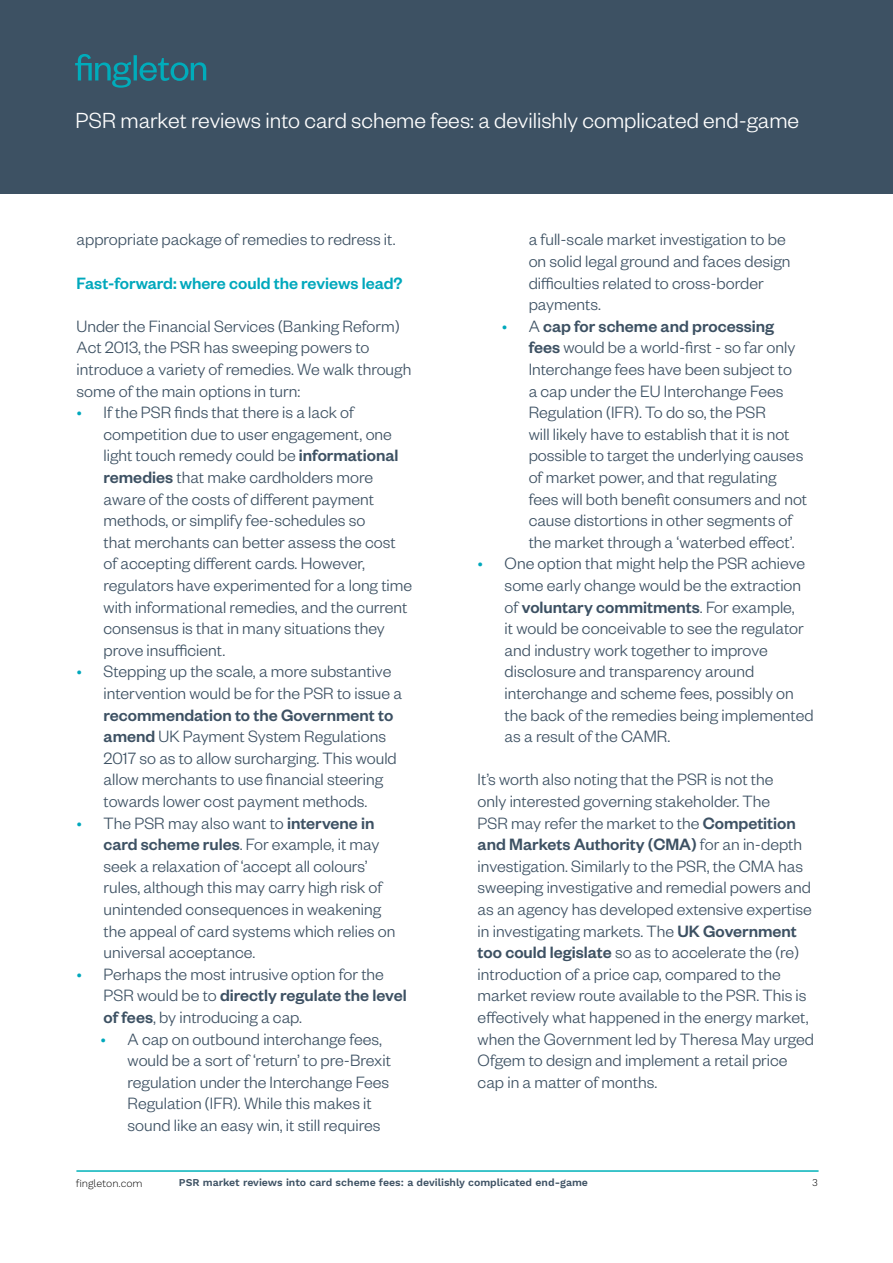
<style>
.page{position:relative;width:893px;height:1263px;background:#fff}
.page>*{position:absolute;margin:0;border:0;box-sizing:border-box;transform-origin:0 0}
.t1{font:300 24px "Founders Grotesk";color:#fff}
.t2{font:300 18px/21.6px "Founders Grotesk";color:#3d5163}
.t3{font:500 18px "Founders Grotesk";color:#00a8bc}
.t4{font:600 10.5px "Work Sans";color:#3d5163}
.t5{font:300 10.5px "Work Sans";color:#000}
.s1{color:#00a8bc}
.s2{font-weight:500}
</style>
<div class="page">
<hr style="left:76px;top:1170px;width:743px;height:2px;background:#00b2b9">
<div style="left:0;top:0;width:893px;height:194px;background:#3d5163"></div>
<svg style="left:75px;top:54px;width:56px;height:34px"></svg>
<hr style="left:134px;top:55px;width:3px;height:25px;background:#00acbb">
<svg style="left:140px;top:58px;width:66px;height:23px"></svg>
<h1 class="t1" style="left:76px;top:106px;width:725px">PSR market reviews into card scheme fees: a devilishly complicated end-game</h1>
<p class="t2" style="left:77px;top:228px;width:321px">appropriate package of remedies to redress it.</p>
<p class="t3" style="left:77px;top:272px;width:328px">Fast-forward: where could the reviews lead?</p>
<p class="t2" style="left:77px;top:314px;width:336px">Under the Financial Services (Banking Reform)<br>Act 2013, the PSR has sweeping powers to introduce a variety of remedies. We walk through some of the main options in turn:</p>
<p class="t2" style="left:104px;top:401px;width:310px;text-indent:-27px"><span class="s1">•</span> If the PSR finds that there is a lack of competition due to user engagement, one light touch remedy could be <span class="s2">informational remedies</span> that make cardholders more aware of the costs of different payment methods, or simplify fee-schedules so<br>that merchants can better assess the cost of accepting different cards. However, regulators have experimented for a long time with informational remedies, and the current consensus is that in many situations they prove insufficient.</p>
<p class="t2" style="left:104px;top:660px;width:300px;text-indent:-27px"><span class="s1">•</span> Stepping up the scale, a more substantive intervention would be for the PSR to issue a</p>
<p class="t2" style="left:104px;top:703px;width:295px"><span class="s2">recommendation to the Government to amend</span> UK Payment System Regulations 2017 so as to allow surcharging. This would allow merchants to use financial steering towards lower cost payment methods.</p>
<p class="t2" style="left:104px;top:811px;width:293px;text-indent:-27px"><span class="s1">•</span> The PSR may also want to <span class="s2">intervene in card scheme rules</span>. For example, it may seek a relaxation of ‘accept all colours’ rules, although this may carry high risk of unintended consequences in weakening the appeal of card systems which relies on universal acceptance.</p>
<p class="t2" style="left:104px;top:962px;width:305px;text-indent:-27px"><span class="s1">•</span> Perhaps the most intrusive option for the<br>PSR would be to <span class="s2">directly regulate the level of fees</span>, by introducing a cap.</p>
<p class="t2" style="left:128px;top:1027px;width:265px;text-indent:-27px"><span class="s1">•</span> A cap on outbound interchange fees, would be a sort of ‘return’ to pre-Brexit regulation under the Interchange Fees Regulation (IFR). While this makes it sound like an easy win, it still requires</p>
<p class="t2" style="left:529px;top:228px;width:263px">a full-scale market investigation to be on solid legal ground and faces design difficulties related to cross-border payments.</p>
<p class="t2" style="left:529px;top:314px;width:280px;text-indent:-27px"><span class="s1">•</span> A <span class="s2">cap for scheme and processing fees</span> would be a world-first - so far only Interchange fees have been subject to<br>a cap under the EU Interchange Fees Regulation (IFR). To do so, the PSR<br>will likely have to establish that it is not possible to target the underlying causes of market power, and that regulating fees will both benefit consumers and not cause distortions in other segments of the market through a ‘waterbed effect’.</p>
<p class="t2" style="left:505px;top:552px;width:310px;text-indent:-27px"><span class="s1">•</span> One option that might help the PSR achieve some early change would be the extraction of <span class="s2">voluntary commitments</span>. For example,<br>it would be conceivable to see the regulator and industry work together to improve disclosure and transparency around interchange and scheme fees, possibly on the back of the remedies being implemented as a result of the CAMR.</p>
<p class="t2" style="left:478px;top:768px;width:338px">It’s worth also noting that the PSR is not the<br>only interested governing stakeholder. The<br>PSR may refer the market to the <span class="s2">Competition and Markets Authority (CMA)</span> for an in-depth investigation. Similarly to the PSR, the CMA has sweeping investigative and remedial powers and as an agency has developed extensive expertise in investigating markets. The <span class="s2">UK Government too could legislate</span> so as to accelerate the (re) introduction of a price cap, compared to the market review route available to the PSR. This is effectively what happened in the energy market, when the Government led by Theresa May urged Ofgem to design and implement a retail price cap in a matter of months.</p>
<p class="t5" style="left:76px;top:1177px;width:68px">fingleton.com</p>
<p class="t4" style="left:179px;top:1177px;width:411px">PSR market reviews into card scheme fees: a devilishly complicated end-game</p>
<p class="t5" style="left:812px;top:1176px;width:7px">3</p>
</div>
